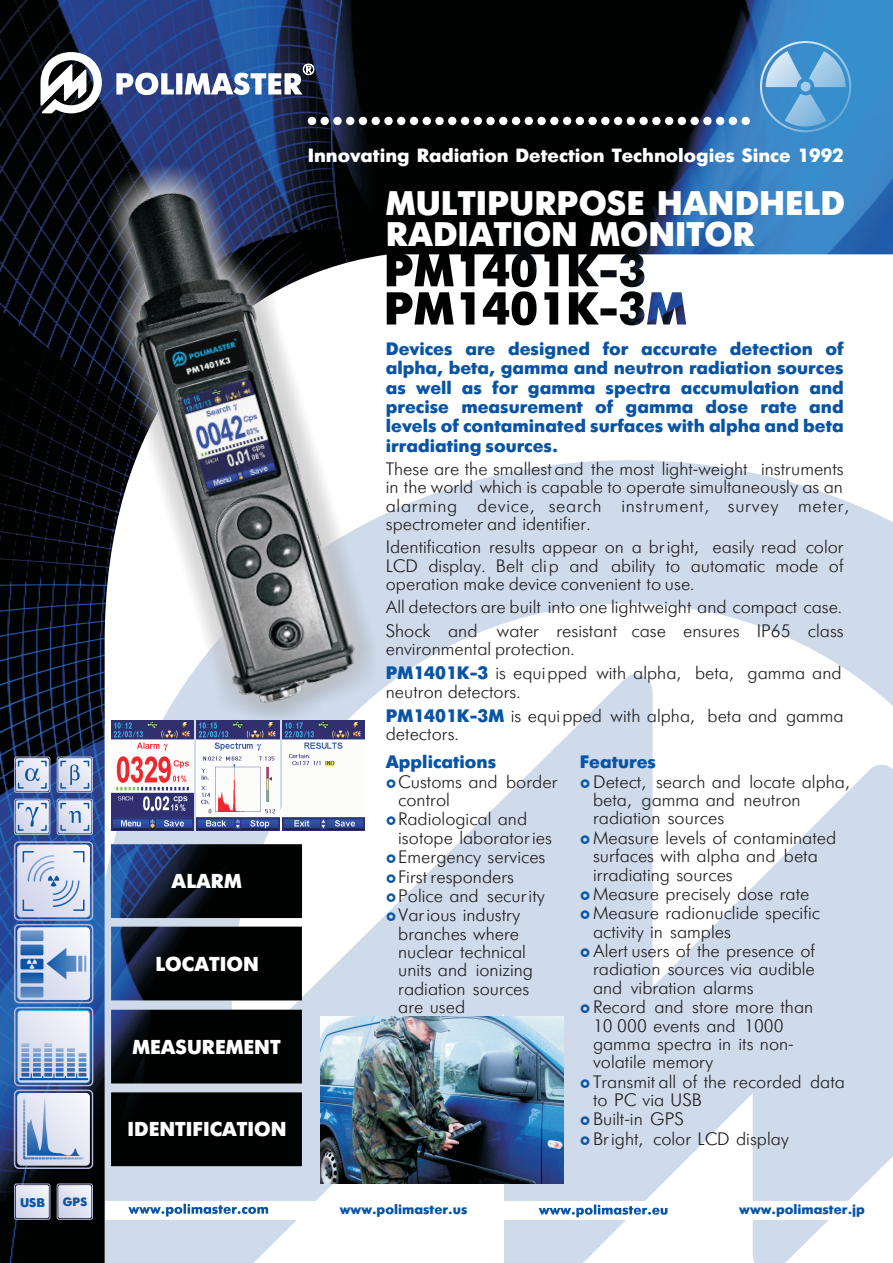
<style>
.page{position:relative;width:893px;height:1263px;background:#fff}
.page>*{position:absolute;margin:0;border:0;box-sizing:border-box;transform-origin:0 0}
.t1{font:700 34.05px/30.8px "Futuris";color:#fff}
.t2{font:700 20.1px "Futuris";color:#fff}
.t3{font:700 19.05px "Futuris";color:#fff}
.t4{font:18px/18.8px "Futuris";color:#231f20}
.t5{font:700 18px/19.4px "Futuris";color:#0a54a6;text-align:justify}
.t6{font:700 13.5px "Futuris";color:#0a54a6}
.t7{font:700 12.45px "Futuris";color:#0a54a6}
.t8{font:700 12px "Futuris";color:#0a54a6}
.s1{font-weight:700;color:#0a54a6}
</style>
<div class="page">
<img style="left:0;top:0;width:893px;height:1263px">
<svg style="left:41px;top:41px;width:61px;height:72px"></svg>
<svg style="left:116px;top:64px;width:198px;height:31px"></svg>
<div style="left:308px;top:117px;width:8px;height:8px;background:#fff;border-radius:50%"></div>
<div style="left:321px;top:117px;width:8px;height:8px;background:#fff;border-radius:50%"></div>
<div style="left:333px;top:117px;width:9px;height:8px;background:#fff;border-radius:50%"></div>
<div style="left:346px;top:117px;width:8px;height:8px;background:#fff;border-radius:50%"></div>
<div style="left:359px;top:117px;width:8px;height:8px;background:#fff;border-radius:50%"></div>
<div style="left:372px;top:117px;width:8px;height:8px;background:#fff;border-radius:50%"></div>
<div style="left:384px;top:117px;width:9px;height:8px;background:#fff;border-radius:50%"></div>
<div style="left:397px;top:117px;width:8px;height:8px;background:#fff;border-radius:50%"></div>
<div style="left:410px;top:117px;width:8px;height:8px;background:#fff;border-radius:50%"></div>
<div style="left:423px;top:117px;width:8px;height:8px;background:#fff;border-radius:50%"></div>
<div style="left:435px;top:117px;width:9px;height:8px;background:#fff;border-radius:50%"></div>
<div style="left:448px;top:117px;width:8px;height:8px;background:#fff;border-radius:50%"></div>
<div style="left:461px;top:117px;width:8px;height:8px;background:#fff;border-radius:50%"></div>
<div style="left:474px;top:117px;width:8px;height:8px;background:#fff;border-radius:50%"></div>
<div style="left:486px;top:117px;width:9px;height:8px;background:#fff;border-radius:50%"></div>
<div style="left:499px;top:117px;width:8px;height:8px;background:#fff;border-radius:50%"></div>
<div style="left:512px;top:117px;width:8px;height:8px;background:#fff;border-radius:50%"></div>
<div style="left:525px;top:117px;width:8px;height:8px;background:#fff;border-radius:50%"></div>
<div style="left:537px;top:117px;width:9px;height:8px;background:#fff;border-radius:50%"></div>
<div style="left:550px;top:117px;width:8px;height:8px;background:#fff;border-radius:50%"></div>
<div style="left:563px;top:117px;width:8px;height:8px;background:#fff;border-radius:50%"></div>
<div style="left:576px;top:117px;width:8px;height:8px;background:#fff;border-radius:50%"></div>
<div style="left:588px;top:117px;width:9px;height:8px;background:#fff;border-radius:50%"></div>
<div style="left:601px;top:117px;width:8px;height:8px;background:#fff;border-radius:50%"></div>
<div style="left:614px;top:117px;width:8px;height:8px;background:#fff;border-radius:50%"></div>
<div style="left:627px;top:117px;width:8px;height:8px;background:#fff;border-radius:50%"></div>
<div style="left:639px;top:117px;width:9px;height:8px;background:#fff;border-radius:50%"></div>
<div style="left:652px;top:117px;width:9px;height:8px;background:#fff;border-radius:50%"></div>
<div style="left:665px;top:117px;width:8px;height:8px;background:#fff;border-radius:50%"></div>
<div style="left:678px;top:117px;width:8px;height:8px;background:#fff;border-radius:50%"></div>
<div style="left:690px;top:117px;width:9px;height:8px;background:#fff;border-radius:50%"></div>
<div style="left:703px;top:117px;width:9px;height:8px;background:#fff;border-radius:50%"></div>
<div style="left:716px;top:117px;width:8px;height:8px;background:#fff;border-radius:50%"></div>
<div style="left:729px;top:117px;width:8px;height:8px;background:#fff;border-radius:50%"></div>
<div style="left:741px;top:117px;width:9px;height:8px;background:#fff;border-radius:50%"></div>
<svg style="left:760px;top:41px;width:91px;height:91px"></svg>
<div style="left:14px;top:1007px;width:79px;height:79px;border:2px solid #b4badd;border-radius:4px"></div>
<svg style="left:17px;top:1010px;width:73px;height:73px;fill:#e6e8f3"></svg>
<hr style="left:19px;top:1078px;width:69px;height:2px;background:#0a54a6">
<svg style="left:21px;top:1043px;width:65px;height:35px"></svg>
<div style="left:14px;top:924px;width:79px;height:79px;border:2px solid #b4badd;border-radius:4px"></div>
<svg style="left:17px;top:927px;width:73px;height:73px"></svg>
<svg style="left:20px;top:930px;width:23px;height:11px"></svg>
<div style="left:20px;top:944px;width:23px;height:11px;background:#306db3"></div>
<svg style="left:20px;top:987px;width:23px;height:10px"></svg>
<div style="left:20px;top:973px;width:23px;height:10px;background:#2c6ab1"></div>
<svg style="left:20px;top:948px;width:66px;height:32px"></svg>
<div style="left:14px;top:841px;width:79px;height:80px;border:2px solid #b4badd;border-radius:4px"></div>
<div style="left:17px;top:845px;width:73px;height:72px;background:linear-gradient(to right,#d7daec,#eeeff7);border-radius:4px"></div>
<svg style="left:22px;top:850px;width:63px;height:62px"></svg>
<div style="left:105px;top:1201px;width:788px;height:18px;background:#fff"></div>
<svg style="left:128px;top:1204px;width:140px;height:12px"></svg>
<svg style="left:539px;top:1204px;width:128px;height:13px"></svg>
<div style="left:14px;top:1089px;width:79px;height:80px;border:2px solid #b4badd;border-radius:4px"></div>
<svg style="left:17px;top:1093px;width:73px;height:72px"></svg>
<svg style="left:23px;top:1096px;width:60px;height:63px"></svg>
<svg style="left:64px;top:133px;width:332px;height:609px"></svg>
<img style="left:111px;top:720px;width:83px;height:110px">
<img style="left:282px;top:720px;width:83px;height:110px">
<img style="left:197px;top:720px;width:82px;height:110px">
<div style="left:14px;top:799px;width:36px;height:36px;border:1px solid #b4badd;border-radius:2px"></div>
<svg style="left:16px;top:800px;width:33px;height:33px"></svg>
<svg style="left:17px;top:802px;width:30px;height:29px"></svg>
<div style="left:57px;top:799px;width:36px;height:36px;border:1px solid #b4badd;border-radius:2px"></div>
<svg style="left:58px;top:800px;width:33px;height:33px"></svg>
<svg style="left:60px;top:802px;width:30px;height:29px"></svg>
<div style="left:57px;top:756px;width:36px;height:37px;border:1px solid #b4badd;border-radius:2px"></div>
<svg style="left:58px;top:758px;width:33px;height:33px"></svg>
<svg style="left:60px;top:760px;width:30px;height:29px"></svg>
<div style="left:14px;top:756px;width:36px;height:37px;border:1px solid #b4badd;border-radius:2px"></div>
<svg style="left:16px;top:758px;width:33px;height:33px"></svg>
<svg style="left:17px;top:760px;width:30px;height:29px"></svg>
<div style="left:14px;top:1183px;width:36px;height:37px;border:1px solid #b4badd;border-radius:2px"></div>
<svg style="left:16px;top:1185px;width:33px;height:33px"></svg>
<div style="left:57px;top:1183px;width:36px;height:37px;border:1px solid #b4badd;border-radius:2px"></div>
<svg style="left:58px;top:1185px;width:33px;height:33px"></svg>
<img style="left:321px;top:1017px;width:242px;height:167px">
<svg style="left:581px;top:779px;width:8px;height:9px"></svg>
<svg style="left:581px;top:835px;width:8px;height:9px"></svg>
<svg style="left:581px;top:891px;width:8px;height:9px"></svg>
<svg style="left:581px;top:910px;width:8px;height:9px"></svg>
<svg style="left:581px;top:948px;width:8px;height:9px"></svg>
<svg style="left:581px;top:1004px;width:8px;height:9px"></svg>
<svg style="left:581px;top:1079px;width:8px;height:9px"></svg>
<svg style="left:581px;top:1116px;width:8px;height:9px"></svg>
<svg style="left:581px;top:1136px;width:8px;height:9px"></svg>
<svg style="left:387px;top:779px;width:8px;height:9px"></svg>
<svg style="left:387px;top:817px;width:8px;height:8px"></svg>
<svg style="left:387px;top:854px;width:8px;height:9px"></svg>
<svg style="left:387px;top:874px;width:8px;height:8px"></svg>
<svg style="left:387px;top:893px;width:8px;height:9px"></svg>
<svg style="left:387px;top:912px;width:8px;height:9px"></svg>
<p class="t7" style="left:20px;top:1198px;width:26px">USB</p>
<p class="t8" style="left:63px;top:1197px;width:26px">GPS</p>
<p class="t3" style="left:308px;top:147px;width:537px">Innovating Radiation Detection Technologies Since 1992</p>
<h1 class="t1" style="left:386px;top:191px;width:461px">MULTIPURPOSE HANDHELD<br>RADIATION MONITOR</h1>
<p class="t2" style="left:172px;top:873px;width:72px">ALARM</p>
<p class="t2" style="left:155px;top:956px;width:105px">LOCATION</p>
<p class="t2" style="left:132px;top:1039px;width:150px">MEASUREMENT</p>
<p class="t2" style="left:128px;top:1121px;width:161px">IDENTIFICATION</p>
<p class="t5" style="left:386px;top:341px;width:459px">Devices are designed for accurate detection of alpha, beta, gamma and neutron radiation sources as well as for gamma spectra accumulation and precise measurement of gamma dose rate and levels of contaminated surfaces with alpha and beta irradiating sources.</p>
<p class="t4" style="left:386px;top:461px;width:465px">These are the smallest and the most light-weight instruments in the world which is capable to operate simultaneously as an alarming device , search instrument , survey meter , spectrometer and identifier.</p>
<p class="t4" style="left:386px;top:539px;width:459px;text-align:justify">Identification results appear on a br ight , easily read color LCD display. Belt cli p and ability to automatic mode of operation make device convenient to use.</p>
<p class="t4" style="left:386px;top:597px;width:459px;line-height:23.2px">All detectors are built into one lightweight and compact case.<br>Shock and water resistant case ensures IP65 class</p>
<p class="t4" style="left:386px;top:638px;width:457px;line-height:24.3px">environmental protection.<br><span class="s1">PM1401K-3</span> is equi pped with alpha , beta , gamma and</p>
<p class="t4" style="left:386px;top:681px;width:459px;line-height:24.3px">neutron detectors.<br><span class="s1">PM1401K-3M</span> is equi pped with alpha , beta and gamma</p>
<p class="t4" style="left:386px;top:726px;width:74px">detectors.</p>
<p class="t5" style="left:580px;top:754px;width:78px">Features</p>
<p class="t4" style="left:593px;top:774px;width:258px">Detect , search and locate alpha , beta , gamma and neutron radiation sources<br>Measure levels of contaminated surfaces with alpha and beta irradiating sources<br>Measure precisely dose rate<br>Measure radionuclide specific activity in samples<br>Alert users of the presence of radiation sources via audible<br>and vibration alarms<br>Record and store more than<br>10 000 events and 1000<br>gamma spectra in its non&shy;volatile memory<br>Transmit all of the recorded data to PC via USB<br>Built-in GPS<br>Br ight , color LCD display</p>
<p class="t5" style="left:386px;top:754px;width:112px">Applications</p>
<p class="t4" style="left:398px;top:774px;width:161px">Customs and border control<br>Radiological and isotope laborator ies<br>Emergency services<br>First responders<br>Police and secur ity<br>Var ious industry branches where nuclear technical units and ionizing radiation sources are used</p>
<p class="t6" style="left:340px;top:1203px;width:129px">www.polimaster.us</p>
<p class="t6" style="left:739px;top:1203px;width:127px">www.polimaster.jp</p>
</div>
